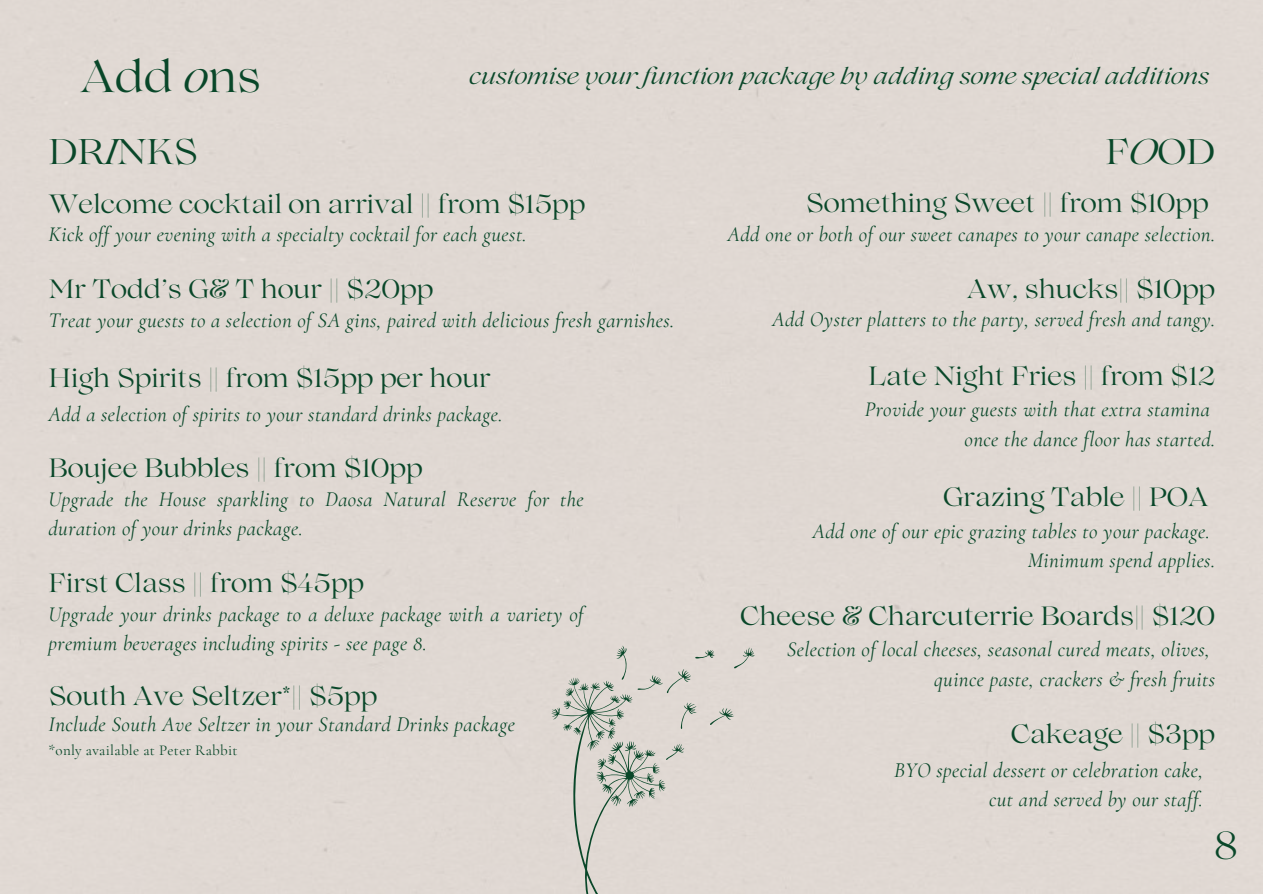
<style>
.page{position:relative;width:1263px;height:894px;background:#fff}
.page>*{position:absolute;margin:0;border:0;box-sizing:border-box;transform-origin:0 0}
.t1{font:45px "Lovelace";color:#094729}
.t2{font:39px "Lovelace";color:#094729}
.t3{font:35.55px "Lovelace";color:#094729}
.t4{font:26.25px "Lovelace";color:#094729}
.t5{font:italic 23.25px "Lovelace";color:#094729}
.t6{font:italic 21px/29.2px "Cormorant Garamond";letter-spacing:.02em;color:#094729;text-align:right}
.t7{font:15px "Cormorant Garamond";letter-spacing:.02em;color:#094729}
.s1{font-style:italic}
</style>
<div class="page">
<svg style="left:551px;top:645px;width:204px;height:248px;background:#d4d0c9"></svg>
<h1 class="t1" style="left:80px;top:58px;width:183px">Add <span class="s1">o</span>ns</h1>
<h3 class="t3" style="left:49px;top:138px;width:151px">DR<span class="s1">I</span>NKS</h3>
<p class="t5" style="left:470px;top:68px;width:741px">customise your function package by adding some special additions</p>
<h3 class="t3" style="left:1105px;top:138px;width:111px">F<span class="s1">O</span>OD</h3>
<p class="t4" style="left:49px;top:193px;width:538px">Welcome cocktail on arrival || from $15pp</p>
<p class="t6" style="left:49px;top:219px;width:480px">Kick off your evening with a specialty cocktail for each guest.</p>
<p class="t4" style="left:49px;top:278px;width:386px">Mr Todd’s G&amp; T hour || $20pp</p>
<p class="t6" style="left:49px;top:306px;width:627px">Treat your guests to a selection of SA gins, paired with delicious fresh garnishes.</p>
<p class="t4" style="left:49px;top:367px;width:444px">High Spirits || from $15pp per hour</p>
<p class="t6" style="left:49px;top:399px;width:456px">Add a selection of spirits to your standard drinks package.</p>
<p class="t4" style="left:49px;top:457px;width:376px">Boujee Bubbles || from $10pp</p>
<p class="t6" style="left:49px;top:484px;width:537px;text-align:left">Upgrade the House sparkling to Daosa Natural Reserve for the duration of your drinks package.</p>
<p class="t4" style="left:49px;top:572px;width:317px">First Class || from $45pp</p>
<p class="t6" style="left:49px;top:599px;width:537px;text-align:left">Upgrade your drinks package to a deluxe package with a variety of premium beverages including spirits - see page 8.</p>
<p class="t4" style="left:49px;top:685px;width:330px">South Ave Seltzer*|| $5pp</p>
<p class="t6" style="left:49px;top:709px;width:468px">Include South Ave Seltzer in your Standard Drinks package</p>
<p class="t7" style="left:49px;top:740px;width:191px">*only available at Peter Rabbit</p>
<p class="t4" style="left:806px;top:192px;width:404px">Something Sweet || from $10pp</p>
<p class="t6" style="left:728px;top:219px;width:489px">Add one or both of our sweet canapes to your canape selection.</p>
<p class="t4" style="left:967px;top:278px;width:250px">Aw, shucks|| $10pp</p>
<p class="t6" style="left:772px;top:304px;width:445px">Add Oyster platters to the party, served fresh and tangy.</p>
<p class="t4" style="left:868px;top:365px;width:348px">Late Night Fries || from $12</p>
<p class="t6" style="left:865px;top:395px;width:352px">Provide your guests with that extra stamina once the dance floor has started.</p>
<p class="t4" style="left:943px;top:486px;width:267px">Grazing Table || POA</p>
<p class="t6" style="left:812px;top:516px;width:404px">Add one of our epic grazing tables to your package.<br>Minimum spend applies.</p>
<p class="t4" style="left:740px;top:605px;width:477px">Cheese &amp; Charcuterrie Boards|| $120</p>
<p class="t6" style="left:787px;top:635px;width:430px">Selection of local cheeses, seasonal cured meats, olives, quince paste, crackers &amp; fresh fruits</p>
<p class="t4" style="left:1011px;top:723px;width:206px">Cakeage || $3pp</p>
<p class="t6" style="left:894px;top:755px;width:310px">BYO special dessert or celebration cake, cut and served by our staff.</p>
<h2 class="t2" style="left:1213px;top:830px;width:26px">8</h2>
</div>
